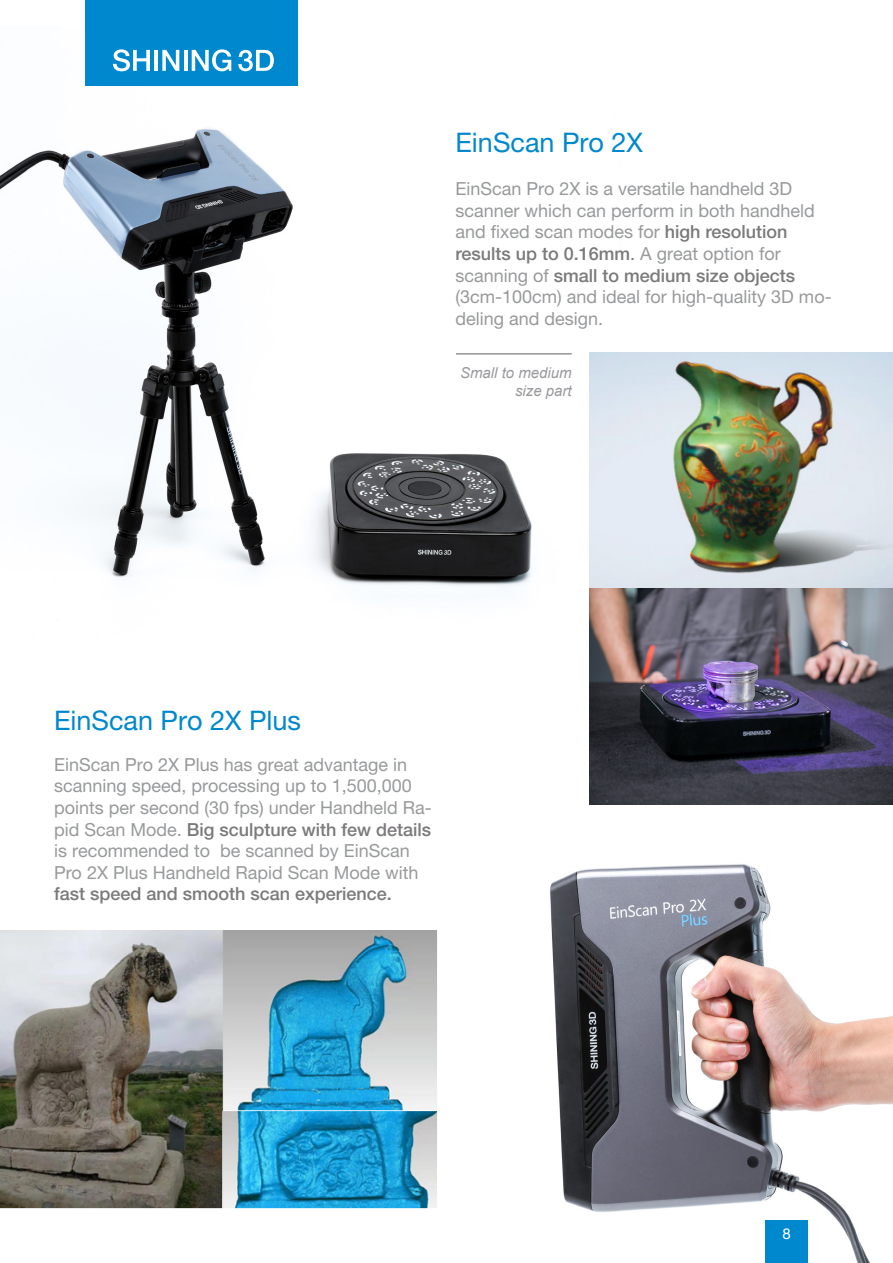
<style>
.page{position:relative;width:893px;height:1263px;background:#fff}
.page>*{position:absolute;margin:0;border:0;box-sizing:border-box;transform-origin:0 0}
.t1{font:27px "Helvetica Neue LT Pro";color:#0088ce}
.t2{font:18px/21.6px "Helvetica Neue LT Pro";color:#98999b}
.t3{font:500 18px "Helvetica Neue LT Pro";color:#7b797b}
.t4{font:italic 15px/18px "Arial";color:#999a9e;text-align:right}
.t5{font:15px "Helvetica Neue LT Pro";color:#fff}
.s1{font-weight:500;color:#7b797b}
.s2{font-weight:400}
.s3{font-weight:400;color:#98999b}
</style>
<div class="page">
<img style="left:550px;top:804px;width:343px;height:459px">
<img style="left:0;top:85px;width:621px;height:503px">
<div style="left:765px;top:1220px;width:43px;height:43px;background:#0088ce"></div>
<div style="left:85px;top:0;width:213px;height:85px;background:#0088ce"></div>
<img style="left:589px;top:353px;width:304px;height:451px">
<img style="left:0;top:931px;width:437px;height:277px">
<hr style="left:456px;top:353px;width:116px;height:2px;background:#939598">
<svg style="left:113px;top:49px;width:37px;height:22px"></svg>
<hr style="left:154px;top:50px;width:4px;height:21px;background:#fff">
<svg style="left:162px;top:50px;width:17px;height:21px"></svg>
<hr style="left:184px;top:50px;width:3px;height:21px;background:#fff">
<svg style="left:192px;top:49px;width:39px;height:22px"></svg>
<svg style="left:238px;top:50px;width:36px;height:21px"></svg>
<p class="t1" style="left:455px;top:126px;width:189px">EinScan Pro 2X</p>
<p class="t2" style="left:455px;top:177px;width:361px">EinScan Pro 2X is a versatile handheld 3D scanner which can perform in both handheld and fixed scan modes for <span class="s1">high resolution</span></p>
<p class="t3" style="left:455px;top:243px;width:327px">results up to 0.16mm<span class="s2">.</span> <span class="s3">A great option for</span></p>
<p class="t2" style="left:455px;top:264px;width:378px">scanning of <span class="s1">small to medium size objects </span>(3cm-100cm) and ideal for high-quality 3D mo&shy;deling and design.</p>
<p class="t4" style="left:460px;top:364px;width:113px">Small to medium size part</p>
<p class="t1" style="left:54px;top:703px;width:249px">EinScan Pro 2X Plus</p>
<p class="t2" style="left:54px;top:753px;width:379px">EinScan Pro 2X Plus has great advantage in scanning speed, processing up to 1,500,000 points per second (30 fps) under Handheld Ra&shy;pid Scan Mode. <span class="s1">Big sculpture with few details </span>is recommended to be scanned by EinScan Pro 2X Plus Handheld Rapid Scan Mode with <span class="s1">fast speed and smooth scan experience.</span></p>
<p class="t5" style="left:782px;top:1224px;width:10px">8</p>
</div>
